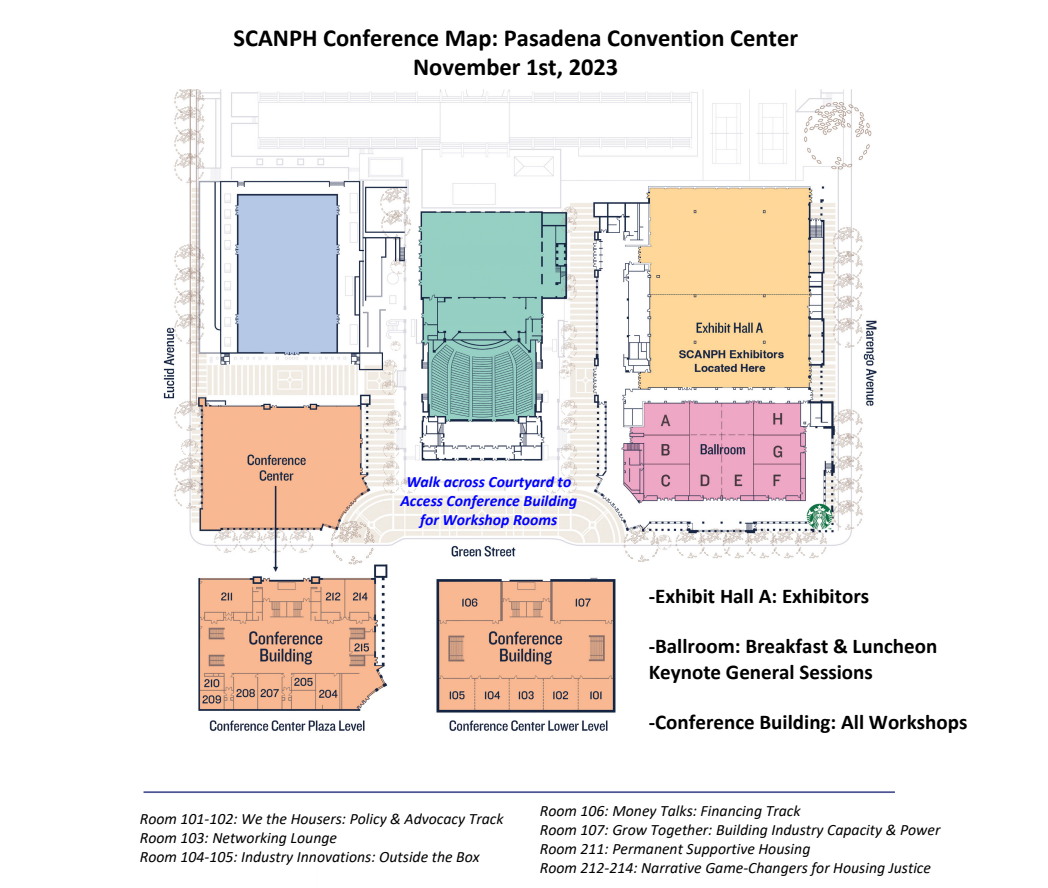
<style>
.page{position:relative;width:1048px;height:888px;background:#fff}
.page>*{position:absolute;margin:0;border:0;box-sizing:border-box;transform-origin:0 0}
.t1{font:700 24.5px/29.4px "Calibri";color:#000;text-align:center}
.t2{font:700 21px/25.2px "Calibri";color:#000}
.t3{font:italic 15.75px/18.9px "Calibri";color:#000}
.t4{font:italic 700 15.75px/18.9px "Calibri";color:#00f;text-align:center}
</style>
<div class="page">
<img style="left:163px;top:89px;width:714px;height:642px">
<hr style="left:143px;top:791px;width:751px;height:1px;background:#4e5594">
<h1 class="t1" style="left:233px;top:22px;width:566px">SCANPH Conference Map: Pasadena Convention Center<br>November 1st, 2023</h1>
<p class="t4" style="left:400px;top:471px;width:178px">Walk across Courtyard to<br>Access Conference Building for Workshop Rooms</p>
<h2 class="t2" style="left:648px;top:583px;width:222px">-Exhibit Hall A: Exhibitors</h2>
<h2 class="t2" style="left:648px;top:633px;width:290px">-Ballroom: Breakfast &amp; Luncheon<br>Keynote General Sessions</h2>
<h2 class="t2" style="left:648px;top:709px;width:320px">-Conference Building: All Workshops</h2>
<p class="t3" style="left:140px;top:808px;width:365px">Room 101-102: We the Housers: Policy &amp; Advocacy Track<br>Room 103: Networking Lounge<br>Room 104-105: Industry Innovations: Outside the Box</p>
<p class="t3" style="left:540px;top:800px;width:402px">Room 106: Money Talks: Financing Track<br>Room 107: Grow Together: Building Industry Capacity &amp; Power Room 211: Permanent Supportive Housing<br>Room 212-214: Narrative Game-Changers for Housing Justice</p>
</div>
